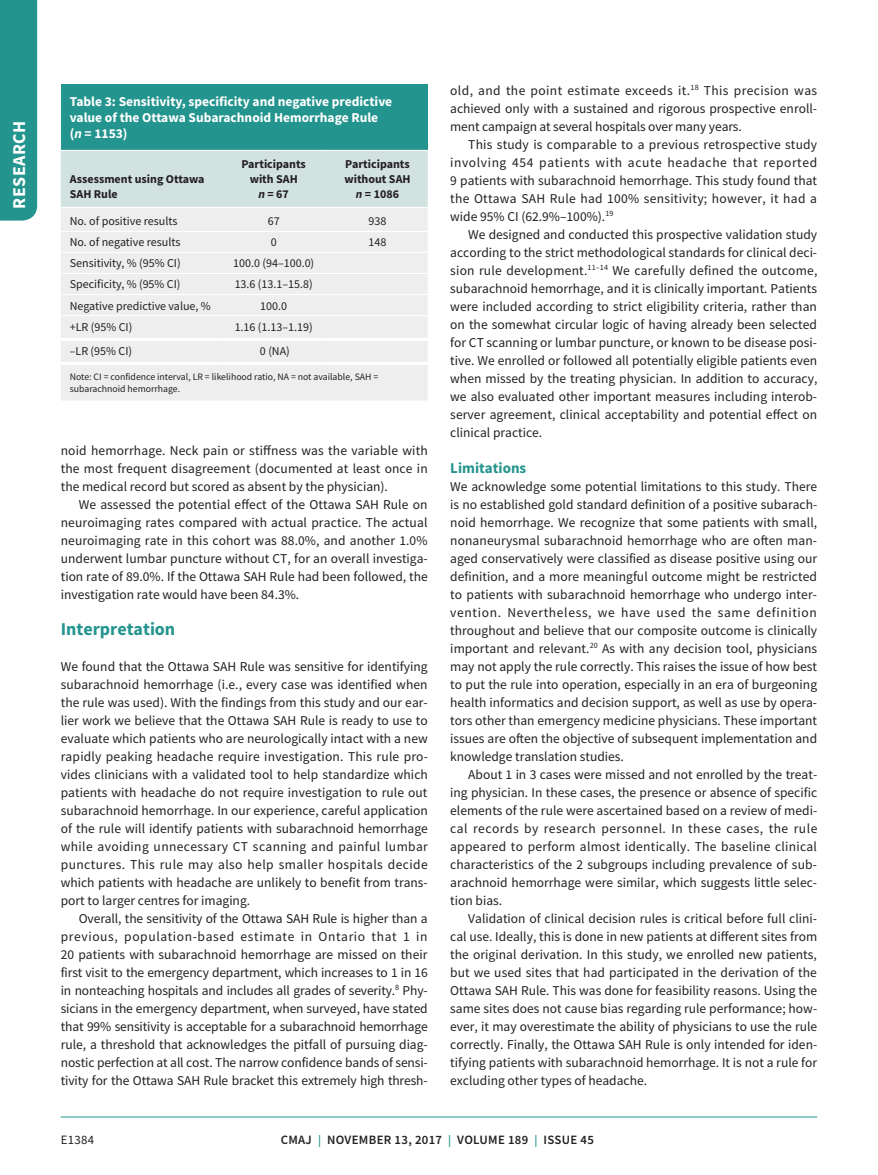
<style>
.page{position:relative;width:878px;height:1175px;background:#fff}
.page>*{position:absolute;margin:0;border:0;box-sizing:border-box;transform-origin:0 0}
.t1{font:700 18px "Source Sans Pro";color:#24948e}
.t2{font:700 18px "Source Sans Pro";letter-spacing:.025em;color:#fff}
.t3{font:700 15px "Source Sans Pro";color:#24948e}
.t4{font:13.5px/18px "Source Sans Pro";color:#231f20;text-align:justify}
.t5{font:700 13.5px/16.2px "Source Sans Pro";color:#fff}
.t6{font:600 12.75px "Source Sans Pro";letter-spacing:.025em;color:#231f20}
.t7{font:12.75px "Source Sans Pro";letter-spacing:.025em;color:#231f20}
.t8{font:12px "Source Sans Pro";color:#231f20}
.t9{font:700 12px/15px "Source Sans Pro";color:#231f20;text-align:center}
.t10{font:9.75px/11.7px "Source Sans Pro";color:#231f20}
.s1{font-style:italic}
.s2{font-size:12px;color:#24948e}
</style>
<div class="page">
<div style="left:0;top:0;width:37px;height:220px;background:#24948e"></div>
<hr style="left:61px;top:1116px;width:756px;height:1px;background:#24948e">
<div style="left:61px;top:84px;width:367px;height:66px;background:#24948e"></div>
<div style="left:61px;top:151px;width:367px;height:56px;background:#d2e2e1"></div>
<div style="left:61px;top:208px;width:367px;height:192px;background:#eeeeef"></div>
<hr style="left:61px;top:252px;width:159px;height:1px;background:#fff">
<hr style="left:220px;top:252px;width:107px;height:1px;background:#fff">
<hr style="left:327px;top:252px;width:101px;height:1px;background:#fff">
<hr style="left:61px;top:273px;width:159px;height:1px;background:#fff">
<hr style="left:220px;top:273px;width:107px;height:1px;background:#fff">
<hr style="left:327px;top:273px;width:101px;height:1px;background:#fff">
<hr style="left:61px;top:294px;width:159px;height:1px;background:#fff">
<hr style="left:220px;top:294px;width:107px;height:1px;background:#fff">
<hr style="left:327px;top:294px;width:101px;height:1px;background:#fff">
<hr style="left:61px;top:231px;width:159px;height:1px;background:#fff">
<hr style="left:220px;top:231px;width:107px;height:1px;background:#fff">
<hr style="left:327px;top:231px;width:101px;height:1px;background:#fff">
<hr style="left:61px;top:315px;width:159px;height:1px;background:#fff">
<hr style="left:220px;top:315px;width:107px;height:1px;background:#fff">
<hr style="left:327px;top:315px;width:101px;height:1px;background:#fff">
<hr style="left:61px;top:338px;width:159px;height:3px;background:#fff">
<hr style="left:220px;top:338px;width:107px;height:3px;background:#fff">
<hr style="left:327px;top:338px;width:101px;height:3px;background:#fff">
<hr style="left:61px;top:362px;width:159px;height:3px;background:#fff">
<hr style="left:220px;top:362px;width:107px;height:3px;background:#fff">
<hr style="left:327px;top:362px;width:101px;height:3px;background:#fff">
<h1 class="t2" style="left:7px;top:208px;width:89px;rotate:-90deg">RESEARCH</h1>
<p class="t5" style="left:70px;top:93px;width:324px">Table 3: Sensitivity, specificity and negative predictive value of the Ottawa Subarachnoid Hemorrhage Rule (<span class="s1">n</span> = 1153)</p>
<p class="t9" style="left:70px;top:172px;width:136px;text-align:left">Assessment using Ottawa<br>SAH Rule</p>
<p class="t9" style="left:241px;top:157px;width:66px">Participants with SAH<br><span class="s1">n</span> = 67</p>
<p class="t9" style="left:344px;top:157px;width:68px">Participants without SAH <span class="s1">n</span> = 1086</p>
<p class="t8" style="left:70px;top:214px;width:109px">No. of positive results</p>
<p class="t8" style="left:268px;top:214px;width:13px">67</p>
<p class="t8" style="left:368px;top:214px;width:19px">938</p>
<p class="t8" style="left:70px;top:235px;width:112px">No. of negative results</p>
<p class="t8" style="left:271px;top:235px;width:7px">0</p>
<p class="t8" style="left:368px;top:235px;width:19px">148</p>
<p class="t8" style="left:70px;top:256px;width:112px">Sensitivity, % (95% CI)</p>
<p class="t8" style="left:233px;top:256px;width:83px">100.0 (94–100.0)</p>
<p class="t8" style="left:70px;top:277px;width:112px">Specificity, % (95% CI)</p>
<p class="t8" style="left:235px;top:277px;width:80px">13.6 (13.1–15.8)</p>
<p class="t8" style="left:70px;top:298px;width:143px">Negative predictive value, %</p>
<p class="t8" style="left:260px;top:298px;width:28px">100.0</p>
<p class="t8" style="left:70px;top:319px;width:64px">+LR (95% CI)</p>
<p class="t8" style="left:235px;top:319px;width:80px">1.16 (1.13–1.19)</p>
<p class="t8" style="left:70px;top:343px;width:64px">–LR (95% CI)</p>
<p class="t8" style="left:260px;top:343px;width:31px">0 (NA)</p>
<p class="t10" style="left:70px;top:371px;width:310px">Note: CI = confidence interval, LR = likelihood ratio, NA = not available, SAH = subarachnoid hemorrhage.</p>
<p class="t4" style="left:61px;top:441px;width:368px">noid hemorrhage. Neck pain or stiffness was the variable with the most frequent disagreement (documented at least once in the medical record but scored as absent by the physician).</p>
<p class="t4" style="left:61px;top:495px;width:368px;text-indent:18px">We assessed the potential effect of the Ottawa SAH Rule on neuroimaging rates compared with actual practice. The actual neuroimaging rate in this cohort was 88.0%, and another 1.0% underwent lumbar puncture without CT, for an overall investiga&shy;tion rate of 89.0%. If the Ottawa SAH Rule had been followed, the investigation rate would have been 84.3%.</p>
<h1 class="t1" style="left:61px;top:616px;width:116px">Interpretation</h1>
<p class="t4" style="left:61px;top:657px;width:369px">We found that the Ottawa SAH Rule was sensitive for identifying subarachnoid hemorrhage (i.e., every case was identified when the rule was used). With the findings from this study and our ear&shy;lier work we believe that the Ottawa SAH Rule is ready to use to evaluate which patients who are neurologically intact with a new rapidly peaking headache require investigation. This rule pro&shy;vides clinicians with a validated tool to help standardize which patients with headache do not require investigation to rule out subarachnoid hemorrhage. In our experience, careful application of the rule will identify patients with subarachnoid hemorrhage while avoiding unnecessary CT scanning and painful lumbar punctures. This rule may also help smaller hospitals decide which patients with headache are unlikely to benefit from trans&shy;port to larger centres for imaging.</p>
<p class="t4" style="left:61px;top:909px;width:368px;text-indent:18px">Overall, the sensitivity of the Ottawa SAH Rule is higher than a previous, population-based estimate in Ontario that 1 in 20 patients with subarachnoid hemorrhage are missed on their first visit to the emergency department, which increases to 1 in 16 in nonteaching hospitals and includes all grades of severity.<sup>8</sup> Phy&shy;sicians in the emergency department, when surveyed, have stated that 99% sensitivity is acceptable for a subarachnoid hemorrhage rule, a threshold that acknowledges the pitfall of pursuing diag&shy;nostic perfection at all cost. The narrow confidence bands of sensi&shy;tivity for the Ottawa SAH Rule bracket this extremely high thresh-</p>
<p class="t4" style="left:450px;top:81px;width:368px">old, and the point estimate exceeds it.<sup>18</sup> This precision was achieved only with a sustained and rigorous prospective enroll&shy;ment campaign at several hospitals over many years.</p>
<p class="t4" style="left:450px;top:135px;width:368px;text-indent:18px">This study is comparable to a previous retrospective study involving 454 patients with acute headache that reported 9 patients with subarachnoid hemorrhage. This study found that the Ottawa SAH Rule had 100% sensitivity; however, it had a wide 95% CI (62.9%–100%).<sup>19</sup></p>
<p class="t4" style="left:450px;top:225px;width:369px;text-indent:18px">We designed and conducted this prospective validation study according to the strict methodological standards for clinical deci&shy;sion rule development.<sup>11–14</sup> We carefully defined the outcome, subarachnoid hemorrhage, and it is clinically important. Patients were included according to strict eligibility criteria, rather than on the somewhat circular logic of having already been selected for CT scanning or lumbar puncture, or known to be disease posi&shy;tive. We enrolled or followed all potentially eligible patients even when missed by the treating physician. In addition to accuracy, we also evaluated other important measures including interob&shy;server agreement, clinical acceptability and potential effect on clinical practice.</p>
<p class="t3" style="left:450px;top:457px;width:77px">Limitations</p>
<p class="t4" style="left:450px;top:477px;width:368px">We acknowledge some potential limitations to this study. There is no established gold standard definition of a positive subarach&shy;noid hemorrhage. We recognize that some patients with small, nonaneurysmal subarachnoid hemorrhage who are often man&shy;aged conservatively were classified as disease positive using our definition, and a more meaningful outcome might be restricted to patients with subarachnoid hemorrhage who undergo inter&shy;vention. Nevertheless, we have used the same definition throughout and believe that our composite outcome is clinically important and relevant.<sup>20</sup> As with any decision tool, physicians may not apply the rule correctly. This raises the issue of how best to put the rule into operation, especially in an era of burgeoning health informatics and decision support, as well as use by opera&shy;tors other than emergency medicine physicians. These important issues are often the objective of subsequent implementation and knowledge translation studies.</p>
<p class="t4" style="left:450px;top:765px;width:368px;text-indent:18px">About 1 in 3 cases were missed and not enrolled by the treat&shy;ing physician. In these cases, the presence or absence of specific elements of the rule were ascertained based on a review of medi&shy;cal records by research personnel. In these cases, the rule appeared to perform almost identically. The baseline clinical characteristics of the 2 subgroups including prevalence of sub&shy;arachnoid hemorrhage were similar, which suggests little selec&shy;tion bias.</p>
<p class="t4" style="left:450px;top:909px;width:368px;text-indent:18px">Validation of clinical decision rules is critical before full clini&shy;cal use. Ideally, this is done in new patients at different sites from the original derivation. In this study, we enrolled new patients, but we used sites that had participated in the derivation of the Ottawa SAH Rule. This was done for feasibility reasons. Using the same sites does not cause bias regarding rule performance; how&shy;ever, it may overestimate the ability of physicians to use the rule correctly. Finally, the Ottawa SAH Rule is only intended for iden&shy;tifying patients with subarachnoid hemorrhage. It is not a rule for excluding other types of headache.</p>
<p class="t7" style="left:61px;top:1132px;width:35px">E1384</p>
<p class="t6" style="left:281px;top:1131px;width:315px">CMAJ <span class="s2">|</span> NOVEMBER 13, 2017 <span class="s2">|</span> VOLUME 189 <span class="s2">|</span> ISSUE 45</p>
</div>
